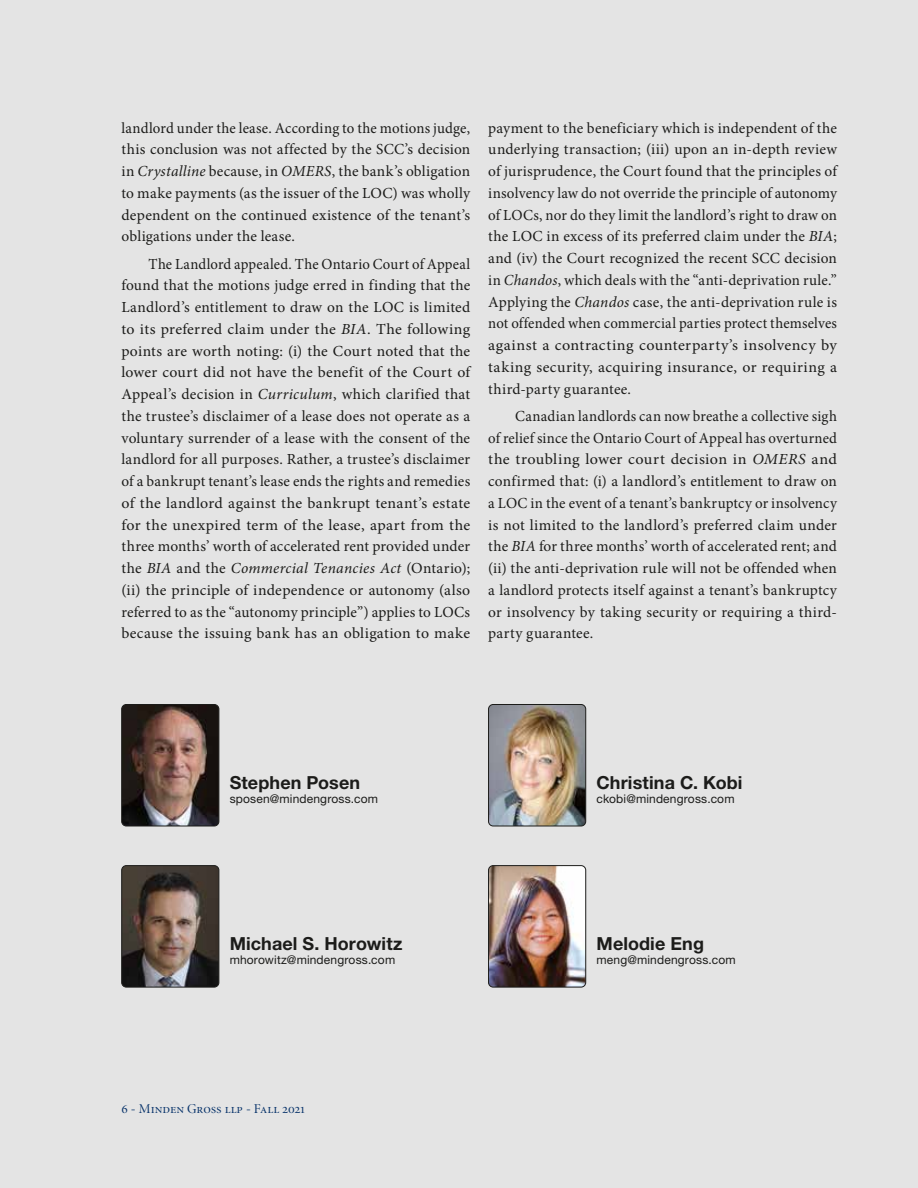
<style>
.page{position:relative;width:918px;height:1188px;background:#e4e4e4}
.page>*{position:absolute;margin:0;border:0;box-sizing:border-box;transform-origin:0 0}
.t1{font:700 18px "Helvetica Neue LT Std";letter-spacing:.005em;color:#1c1c1a}
.t2{font:15.3px/21.8px "Minion Pro";letter-spacing:.02em;color:#1c1c1a;text-align:justify}
.t3{font:15.3px/21.8px "Minion Pro";letter-spacing:.02em;color:#1c1c1a;text-align:justify;scale:.96 1}
.t4{font:13.5px "Minion Display Regular SC";color:#08336a}
.t5{font:12px "Helvetica Neue LT Std";letter-spacing:.015em;color:#1c1c1a}
.s1{font-style:italic}
</style>
<div class="page">
<img style="left:122px;top:704px;width:97px;height:122px">
<div style="left:122px;top:704px;width:97px;height:122px;border:1px solid #1c1c1a;border-radius:5px"></div>
<img style="left:122px;top:866px;width:97px;height:121px">
<div style="left:122px;top:865px;width:97px;height:122px;border:1px solid #1c1c1a;border-radius:5px"></div>
<img style="left:489px;top:704px;width:97px;height:122px">
<div style="left:488px;top:704px;width:98px;height:122px;border:1px solid #1c1c1a;border-radius:5px"></div>
<img style="left:489px;top:867px;width:97px;height:120px">
<div style="left:488px;top:865px;width:98px;height:122px;border:1px solid #1c1c1a;border-radius:5px"></div>
<p class="t2" style="left:122px;top:117px;width:350px">landlord under the lease. According to the motions judge, this conclusion was not affected by the SCC’s decision in <span class="s1">Crystalline</span> because, in <span class="s1">OMERS</span>, the bank’s obligation to make payments (as the issuer of the LOC) was wholly dependent on the continued existence of the tenant’s obligations under the lease.</p>
<p class="t3" style="left:122px;top:253px;width:365px;text-indent:27px">The Landlord appealed. The Ontario Court of Appeal found that the motions judge erred in finding that the Landlord’s entitlement to draw on the LOC is limited to its preferred claim under the <span class="s1">BIA</span>. The following points are worth noting: (i) the Court noted that the lower court did not have the benefit of the Court of Appeal’s decision in <span class="s1">Curriculum</span>, which clarified that the trustee’s disclaimer of a lease does not operate as a voluntary surrender of a lease with the consent of the landlord for all purposes. Rather, a trustee’s disclaimer of a bankrupt tenant’s lease ends the rights and remedies of the landlord against the bankrupt tenant’s estate for the unexpired term of the lease, apart from the three months’ worth of accelerated rent provided under the <span class="s1">BIA</span> and the <span class="s1">Commercial Tenancies Act</span> (Ontario); (ii) the principle of independence or autonomy (also referred to as the “autonomy principle”) applies to LOCs because the issuing bank has an obligation to make</p>
<p class="t2" style="left:488px;top:117px;width:350px">payment to the beneficiary which is independent of the underlying transaction; (iii) upon an in-depth review of jurisprudence, the Court found that the principles of insolvency law do not override the principle of autonomy of LOCs, nor do they limit the landlord’s right to draw on the LOC in excess of its preferred claim under the <span class="s1">BIA</span>; and (iv) the Court recognized the recent SCC decision in <span class="s1">Chandos</span>, which deals with the “anti-deprivation rule.” Applying the <span class="s1">Chandos</span> case, the anti-deprivation rule is not offended when commercial parties protect themselves against a contracting counterparty’s insolvency by taking security, acquiring insurance, or requiring a third-party guarantee.</p>
<p class="t2" style="left:488px;top:405px;width:350px;text-indent:27px">Canadian landlords can now breathe a collective sigh of relief since the Ontario Court of Appeal has overturned the troubling lower court decision in <span class="s1">OMERS</span> and confirmed that: (i) a landlord’s entitlement to draw on a LOC in the event of a tenant’s bankruptcy or insolvency is not limited to the landlord’s preferred claim under the <span class="s1">BIA</span> for three months’ worth of accelerated rent; and (ii) the anti-deprivation rule will not be offended when a landlord protects itself against a tenant’s bankruptcy or insolvency by taking security or requiring a third&shy;party guarantee.</p>
<p class="t1" style="left:230px;top:771px;width:132px">Stephen Posen</p>
<p class="t5" style="left:230px;top:792px;width:150px">sposen@mindengross.com</p>
<p class="t1" style="left:230px;top:932px;width:174px">Michael S. Horowitz</p>
<p class="t5" style="left:230px;top:953px;width:167px">mhorowitz@mindengross.com</p>
<p class="t1" style="left:597px;top:771px;width:148px">Christina C. Kobi</p>
<p class="t5" style="left:597px;top:792px;width:140px">ckobi@mindengross.com</p>
<p class="t1" style="left:597px;top:932px;width:109px">Melodie Eng</p>
<p class="t5" style="left:597px;top:953px;width:141px">meng@mindengross.com</p>
<p class="t4" style="left:122px;top:1102px;width:185px">6 - Minden Gross llp - Fall 2021</p>
</div>
